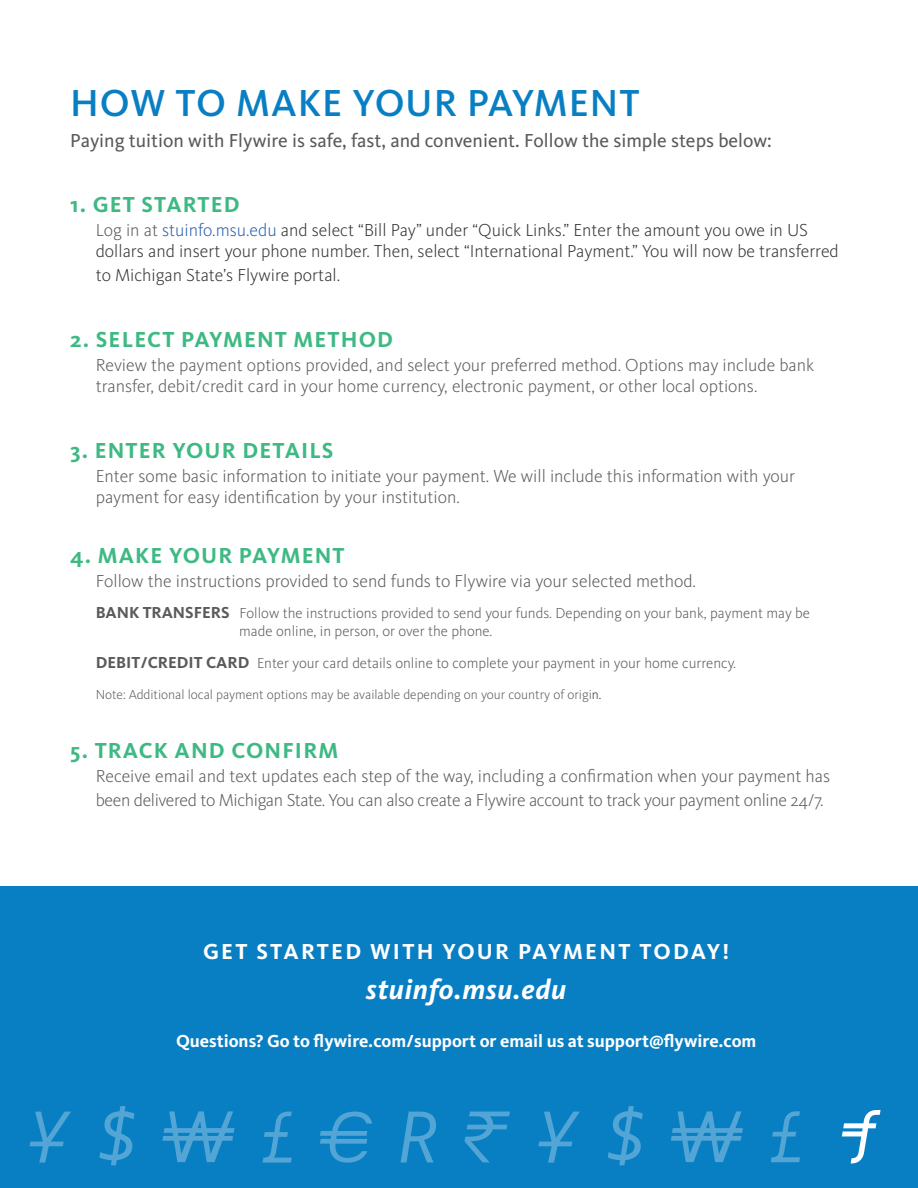
<style>
.page{position:relative;width:918px;height:1188px;background:#fff}
.page>*{position:absolute;margin:0;border:0;box-sizing:border-box;transform-origin:0 0}
.t1{font:500 39px "Kievit OT";letter-spacing:.025em;color:#097fc3}
.t2{font:italic 700 28.5px "Kievit OT";letter-spacing:.025em;color:#fff}
.t3{font:700 22.5px "Kievit OT";letter-spacing:.05em;color:#3fb984}
.t4{font:700 22.5px "Kievit OT";letter-spacing:.1em;color:#fff}
.t5{font:19.5px "Kievit OT";color:#5b595a}
.t6{font:300 18px/21px "Kievit OT";color:#5b595a}
.t7{font:300 18px/21px "Kievit OT";color:#313232}
.t8{font:700 18px "Kievit OT";color:#fff}
.t9{font:300 15px/18px "Kievit OT";color:#5b595a}
.t10{font:300 13.5px "Kievit OT";color:#5b595a}
.s1{color:#5b595a}
.s2{color:#2760ad}
.s3{font-weight:700;font-size:16.5px}
.s4{color:#313232}
</style>
<div class="page">
<div style="left:0;top:886px;width:918px;height:302px;background:#097fc3"></div>
<svg style="left:162px;top:1111px;width:73px;height:51px"></svg>
<svg style="left:99px;top:1106px;width:35px;height:59px"></svg>
<svg style="left:320px;top:1112px;width:52px;height:51px"></svg>
<svg style="left:263px;top:1112px;width:29px;height:51px"></svg>
<svg style="left:464px;top:1112px;width:46px;height:50px"></svg>
<svg style="left:30px;top:1112px;width:41px;height:51px"></svg>
<svg style="left:401px;top:1112px;width:35px;height:51px"></svg>
<svg style="left:671px;top:1111px;width:72px;height:51px"></svg>
<svg style="left:608px;top:1106px;width:35px;height:59px"></svg>
<svg style="left:771px;top:1111px;width:29px;height:51px"></svg>
<svg style="left:538px;top:1112px;width:42px;height:51px"></svg>
<svg style="left:842px;top:1110px;width:39px;height:54px"></svg>
<h1 class="t1" style="left:70px;top:81px;width:571px">HOW TO MAKE YOUR PAYMENT</h1>
<p class="t5" style="left:70px;top:130px;width:703px">Paying tuition with Flywire is safe, fast, and convenient. Follow the simple steps below:</p>
<h1 class="t3" style="left:70px;top:191px;width:171px">1. GET STARTED</h1>
<p class="t7" style="left:96px;top:220px;width:744px"><span class="s1">Log in at</span> <span class="s2">stuinfo.msu.edu</span> and select “Bill Pay” under “Quick Links.” Enter the amount you owe in US dollars and insert your phone number. Then, select “International Payment.” You will now be transferred</p>
<p class="t7" style="left:96px;top:265px;width:246px">to Michigan State’s Flywire portal.</p>
<h1 class="t3" style="left:70px;top:326px;width:324px">2. SELECT PAYMENT METHOD</h1>
<p class="t6" style="left:96px;top:355px;width:720px">Review the payment options provided, and select your preferred method. Options may include bank transfer, debit/credit card in your home currency, electronic payment, or other local options.</p>
<h1 class="t3" style="left:70px;top:437px;width:265px">3. ENTER YOUR DETAILS</h1>
<p class="t6" style="left:96px;top:466px;width:701px">Enter some basic information to initiate your payment. We will include this information with your payment for easy identifcation by your institution.</p>
<h1 class="t3" style="left:70px;top:542px;width:276px">4. MAKE YOUR PAYMENT</h1>
<p class="t6" style="left:96px;top:571px;width:602px">Follow the instructions provided to send funds to Flywire via your selected method.</p>
<p class="t9" style="left:239px;top:605px;width:572px;text-indent:-143px"><span class="s3">BANK TRANSFERS</span> Follow the instructions provided to send your funds. Depending on your bank, payment may be made online, in person, or over the phone.</p>
<p class="t9" style="left:96px;top:654px;width:642px"><span class="s3">DEBIT/CREDIT CARD</span> Enter your card details online to complete your payment in your home currency.</p>
<p class="t10" style="left:96px;top:687px;width:507px">Note: Additional local payment options may be available depending on your country of origi<span class="s4">n.</span></p>
<p class="t3" style="left:70px;top:737px;width:269px">5. TRACK AND CONFIRM</p>
<p class="t6" style="left:96px;top:764px;width:736px;line-height:24px">Receive email and text updates each step of the way, including a confrmation when your payment has been delivered to Michigan State. You can also create a Flywire account to track your payment online 24/7.</p>
<p class="t4" style="left:203px;top:938px;width:528px">GET STARTED WITH YOUR PAYMENT TODAY!</p>
<p class="t2" style="left:366px;top:973px;width:202px">stuinfo.msu.edu</p>
<p class="t8" style="left:176px;top:1031px;width:582px">Questions? Go to fywire.com/support or email us at support@fywire.com</p>
</div>
